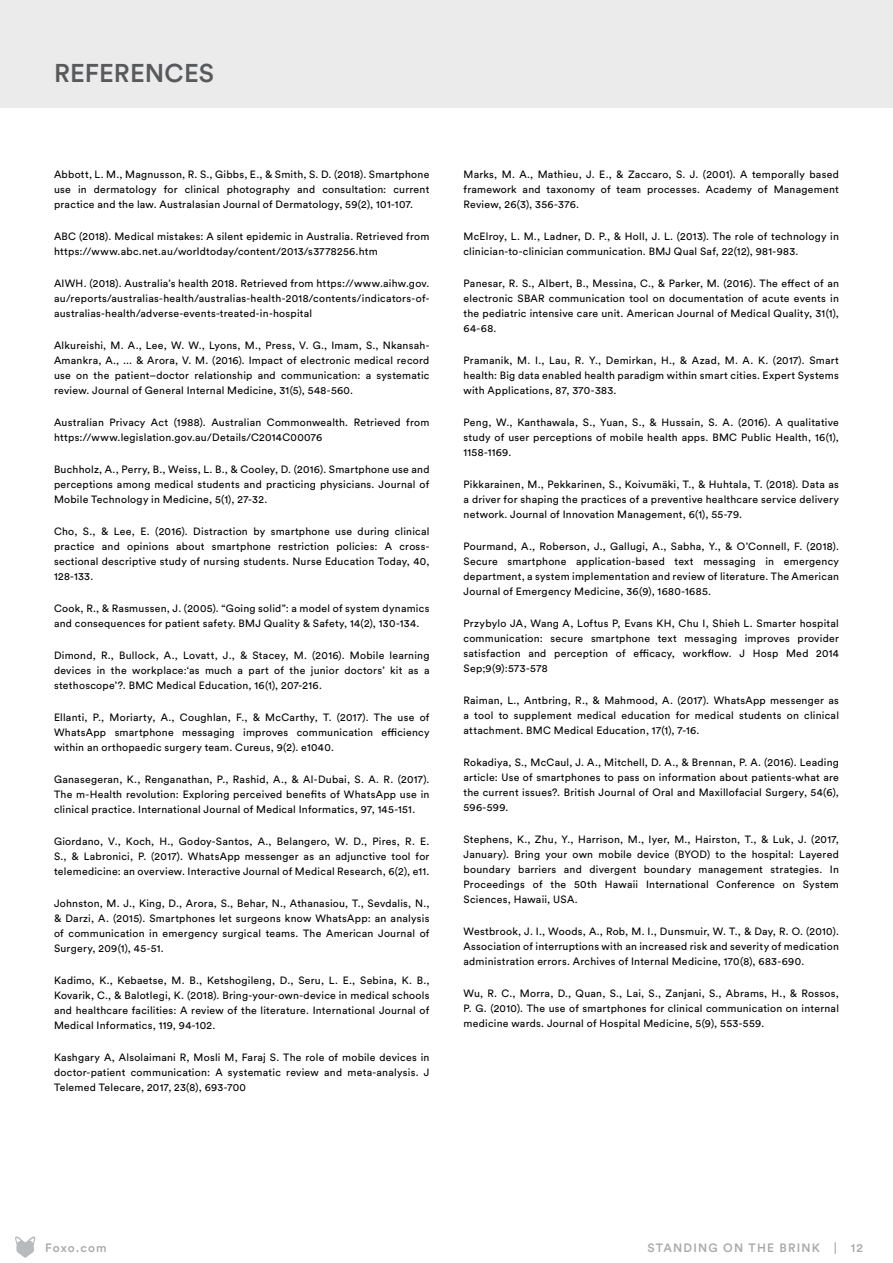
<style>
.page{position:relative;width:893px;height:1263px;background:#fff}
.page>*{position:absolute;margin:0;border:0;box-sizing:border-box;transform-origin:0 0}
.t1{font:500 25.5px "Circular Std";letter-spacing:.005em;color:#58595b}
.t2{font:500 12px "Circular Std";letter-spacing:.1em;color:#a7a9ac}
.t3{font:10.5px/15px "Circular Std";letter-spacing:.025em;color:#000;text-align:justify}
</style>
<div class="page">
<svg style="left:15px;top:1236px;width:21px;height:22px"></svg>
<hr style="left:891px;top:1231px;width:2px;height:32px;background:#ff375b">
<div style="left:0;top:0;width:893px;height:107px;background:#ebebec"></div>
<h1 class="t1" style="left:54px;top:57px;width:162px">REFERENCES</h1>
<p class="t3" style="left:54px;top:166px;width:377px">Abbott, L. M., Magnusson, R. S., Gibbs, E., &amp; Smith, S. D. (2018). Smartphone use in dermatology for clinical photography and consultation: current practice and the law. Australasian Journal of Dermatology, 59(2), 101-107.</p>
<p class="t3" style="left:54px;top:228px;width:377px">ABC (2018). Medical mistakes: A silent epidemic in Australia. Retrieved from https://www.abc.net.au/worldtoday/content/2013/s3778256.htm</p>
<p class="t3" style="left:54px;top:275px;width:377px">AIWH. (2018). Australia’s health 2018. Retrieved from https://www.aihw.gov. au/reports/australias-health/australias-health-2018/contents/indicators-of&shy;australias-health/adverse-events-treated-in-hospital</p>
<p class="t3" style="left:54px;top:337px;width:377px">Alkureishi, M. A., Lee, W. W., Lyons, M., Press, V. G., Imam, S., Nkansah-Amankra, A., ... &amp; Arora, V. M. (2016). Impact of electronic medical record use on the patient–doctor relationship and communication: a systematic review. Journal of General Internal Medicine, 31(5), 548-560.</p>
<p class="t3" style="left:54px;top:414px;width:377px">Australian Privacy Act (1988). Australian Commonwealth. Retrieved from https://www.legislation.gov.au/Details/C2014C00076</p>
<p class="t3" style="left:54px;top:461px;width:377px">Buchholz, A., Perry, B., Weiss, L. B., &amp; Cooley, D. (2016). Smartphone use and perceptions among medical students and practicing physicians. Journal of Mobile Technology in Medicine, 5(1), 27-32.</p>
<p class="t3" style="left:54px;top:523px;width:377px">Cho, S., &amp; Lee, E. (2016). Distraction by smartphone use during clinical practice and opinions about smartphone restriction policies: A cross&shy;sectional descriptive study of nursing students. Nurse Education Today, 40, 128-133.</p>
<p class="t3" style="left:54px;top:600px;width:377px">Cook, R., &amp; Rasmussen, J. (2005). “Going solid”: a model of system dynamics and consequences for patient safety. BMJ Quality &amp; Safety, 14(2), 130-134.</p>
<p class="t3" style="left:54px;top:647px;width:377px">Dimond, R., Bullock, A., Lovatt, J., &amp; Stacey, M. (2016). Mobile learning devices in the workplace:‘as much a part of the junior doctors’ kit as a stethoscope’?. BMC Medical Education, 16(1), 207-216.</p>
<p class="t3" style="left:54px;top:709px;width:377px">Ellanti, P., Moriarty, A., Coughlan, F., &amp; McCarthy, T. (2017). The use of WhatsApp smartphone messaging improves communication efficiency within an orthopaedic surgery team. Cureus, 9(2). e1040.</p>
<p class="t3" style="left:54px;top:771px;width:377px">Ganasegeran, K., Renganathan, P., Rashid, A., &amp; Al-Dubai, S. A. R. (2017).<br>The m-Health revolution: Exploring perceived benefits of WhatsApp use in clinical practice. International Journal of Medical Informatics, 97, 145-151.</p>
<p class="t3" style="left:54px;top:833px;width:377px">Giordano, V., Koch, H., Godoy-Santos, A., Belangero, W. D., Pires, R. E.<br>S., &amp; Labronici, P. (2017). WhatsApp messenger as an adjunctive tool for telemedicine: an overview. Interactive Journal of Medical Research, 6(2), e11.</p>
<p class="t3" style="left:54px;top:895px;width:377px">Johnston, M. J., King, D., Arora, S., Behar, N., Athanasiou, T., Sevdalis, N., &amp; Darzi, A. (2015). Smartphones let surgeons know WhatsApp: an analysis of communication in emergency surgical teams. The American Journal of Surgery, 209(1), 45-51.</p>
<p class="t3" style="left:54px;top:972px;width:377px">Kadimo, K., Kebaetse, M. B., Ketshogileng, D., Seru, L. E., Sebina, K. B., Kovarik, C., &amp; Balotlegi, K. (2018). Bring-your-own-device in medical schools and healthcare facilities: A review of the literature. International Journal of Medical Informatics, 119, 94-102.</p>
<p class="t3" style="left:54px;top:1049px;width:377px">Kashgary A, Alsolaimani R, Mosli M, Faraj S. The role of mobile devices in doctor-patient communication: A systematic review and meta-analysis. J Telemed Telecare, 2017, 23(8), 693-700</p>
<p class="t3" style="left:463px;top:166px;width:377px">Marks, M. A., Mathieu, J. E., &amp; Zaccaro, S. J. (2001). A temporally based framework and taxonomy of team processes. Academy of Management Review, 26(3), 356-376.</p>
<p class="t3" style="left:463px;top:228px;width:377px">McElroy, L. M., Ladner, D. P., &amp; Holl, J. L. (2013). The role of technology in clinician-to-clinician communication. BMJ Qual Saf, 22(12), 981-983.</p>
<p class="t3" style="left:463px;top:275px;width:377px">Panesar, R. S., Albert, B., Messina, C., &amp; Parker, M. (2016). The effect of an electronic SBAR communication tool on documentation of acute events in the pediatric intensive care unit. American Journal of Medical Quality, 31(1), 64-68.</p>
<p class="t3" style="left:463px;top:352px;width:377px">Pramanik, M. I., Lau, R. Y., Demirkan, H., &amp; Azad, M. A. K. (2017). Smart health: Big data enabled health paradigm within smart cities. Expert Systems with Applications, 87, 370-383.</p>
<p class="t3" style="left:463px;top:414px;width:377px">Peng, W., Kanthawala, S., Yuan, S., &amp; Hussain, S. A. (2016). A qualitative study of user perceptions of mobile health apps. BMC Public Health, 16(1), 1158-1169.</p>
<p class="t3" style="left:463px;top:476px;width:377px">Pikkarainen, M., Pekkarinen, S., Koivumäki, T., &amp; Huhtala, T. (2018). Data as a driver for shaping the practices of a preventive healthcare service delivery network. Journal of Innovation Management, 6(1), 55-79.</p>
<p class="t3" style="left:463px;top:538px;width:377px">Pourmand, A., Roberson, J., Gallugi, A., Sabha, Y., &amp; O’Connell, F. (2018).<br>Secure smartphone application-based text messaging in emergency department, a system implementation and review of literature. The American Journal of Emergency Medicine, 36(9), 1680-1685.</p>
<p class="t3" style="left:463px;top:615px;width:377px">Przybylo JA, Wang A, Loftus P, Evans KH, Chu I, Shieh L. Smarter hospital communication: secure smartphone text messaging improves provider satisfaction and perception of efficacy, workflow. J Hosp Med 2014<br>Sep;9(9):573-578</p>
<p class="t3" style="left:463px;top:692px;width:377px">Raiman, L., Antbring, R., &amp; Mahmood, A. (2017). WhatsApp messenger as a tool to supplement medical education for medical students on clinical attachment. BMC Medical Education, 17(1), 7-16.</p>
<p class="t3" style="left:463px;top:754px;width:377px">Rokadiya, S., McCaul, J. A., Mitchell, D. A., &amp; Brennan, P. A. (2016). Leading article: Use of smartphones to pass on information about patients-what are the current issues?. British Journal of Oral and Maxillofacial Surgery, 54(6), 596-599.</p>
<p class="t3" style="left:463px;top:831px;width:377px">Stephens, K., Zhu, Y., Harrison, M., Iyer, M., Hairston, T., &amp; Luk, J. (2017, January). Bring your own mobile device (BYOD) to the hospital: Layered boundary barriers and divergent boundary management strategies. In Proceedings of the 50th Hawaii International Conference on System Sciences, Hawaii, USA.</p>
<p class="t3" style="left:463px;top:923px;width:377px">Westbrook, J. I., Woods, A., Rob, M. I., Dunsmuir, W. T., &amp; Day, R. O. (2010).<br>Association of interruptions with an increased risk and severity of medication administration errors. Archives of Internal Medicine, 170(8), 683-690.</p>
<p class="t3" style="left:463px;top:985px;width:377px">Wu, R. C., Morra, D., Quan, S., Lai, S., Zanjani, S., Abrams, H., &amp; Rossos, P. G. (2010). The use of smartphones for clinical communication on internal medicine wards. Journal of Hospital Medicine, 5(9), 553-559.</p>
<p class="t2" style="left:45px;top:1240px;width:63px">Foxo.com</p>
<p class="t2" style="left:647px;top:1240px;width:217px">STANDING ON THE BRINK | 12</p>
</div>
